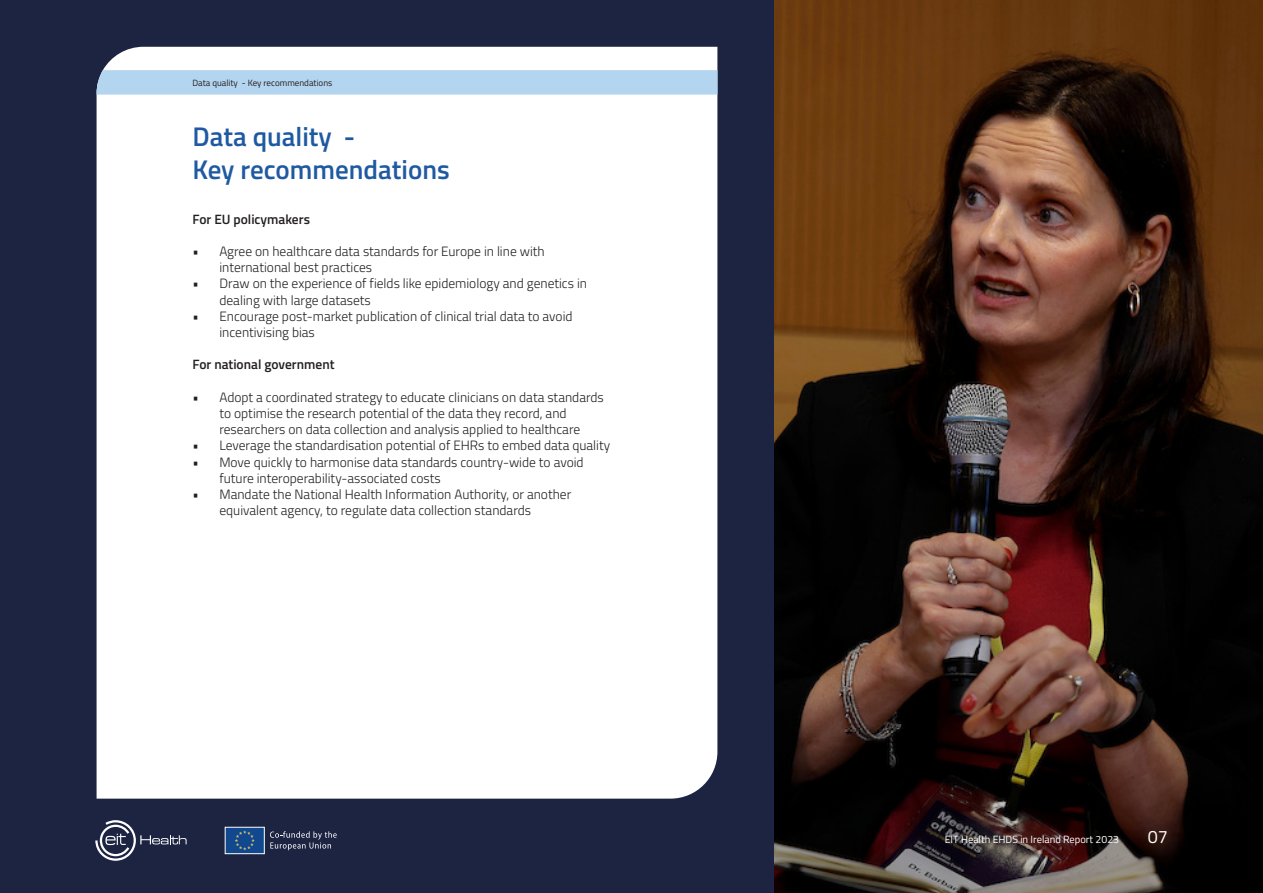
<style>
.page{position:relative;width:1263px;height:893px;background:#1c2442}
.page>*{position:absolute;margin:0;border:0;box-sizing:border-box;transform-origin:0 0}
.t1{font:600 27px "Titillium Web";color:#1e59a2}
.t2{font:18px "Titillium Web";color:#fff}
.t3{font:300 13.5px/16.2px "Titillium Web";color:#231f20}
.t4{font:600 13.5px "Titillium Web";color:#231f20}
.t5{font:10.5px "Titillium Web";color:#fff}
.t6{font:9px "Titillium Web";color:#231f20}
</style>
<div class="page">
<img style="left:775px;top:0;width:488px;height:332px">
<div style="left:97px;top:47px;width:620px;height:752px;background:#fff"></div>
<svg style="left:97px;top:70px;width:620px;height:25px;background:#b5d5ef"></svg>
<svg style="left:270px;top:831px;width:67px;height:19px"></svg>
<div style="left:225px;top:827px;width:40px;height:27px;background:#12498e;border:1px solid #fff"></div>
<svg style="left:235px;top:830px;width:20px;height:20px"></svg>
<img style="left:775px;top:332px;width:488px;height:561px">
<svg style="left:95px;top:820px;width:92px;height:41px"></svg>
<p class="t6" style="left:192px;top:76px;width:141px">Data quality - Key recommendations</p>
<p class="t1" style="left:192px;top:117px;width:164px">Data quality -</p>
<p class="t1" style="left:192px;top:149px;width:259px">Key recommendations</p>
<p class="t4" style="left:192px;top:209px;width:119px">For EU policymakers</p>
<p class="t3" style="left:219px;top:243px;width:327px;text-indent:-27px">• Agree on healthcare data standards for Europe in line with international best practices</p>
<p class="t3" style="left:219px;top:275px;width:369px;text-indent:-27px">• Draw on the experience of fields like epidemiology and genetics in dealing with large datasets</p>
<p class="t3" style="left:219px;top:307px;width:355px;text-indent:-27px">• Encourage post-market publication of clinical trial data to avoid incentivising bias</p>
<p class="t4" style="left:192px;top:355px;width:144px">For national government</p>
<p class="t3" style="left:219px;top:388px;width:386px;text-indent:-27px">• Adopt a coordinated strategy to educate clinicians on data standards to optimise the research potential of the data they record, and researchers on data collection and analysis applied to healthcare</p>
<p class="t3" style="left:192px;top:437px;width:419px">• Leverage the standardisation potential of EHRs to embed data quality</p>
<p class="t3" style="left:219px;top:453px;width:366px;text-indent:-27px">• Move quickly to harmonise data standards country-wide to avoid future interoperability-associated costs</p>
<p class="t3" style="left:219px;top:486px;width:353px;text-indent:-27px">• Mandate the National Health Information Authority, or another equivalent agency, to regulate data collection standards</p>
<p class="t5" style="left:945px;top:832px;width:176px">EIT Health EHDS in Ireland Report 2023</p>
<p class="t2" style="left:1148px;top:823px;width:22px">07</p>
</div>
